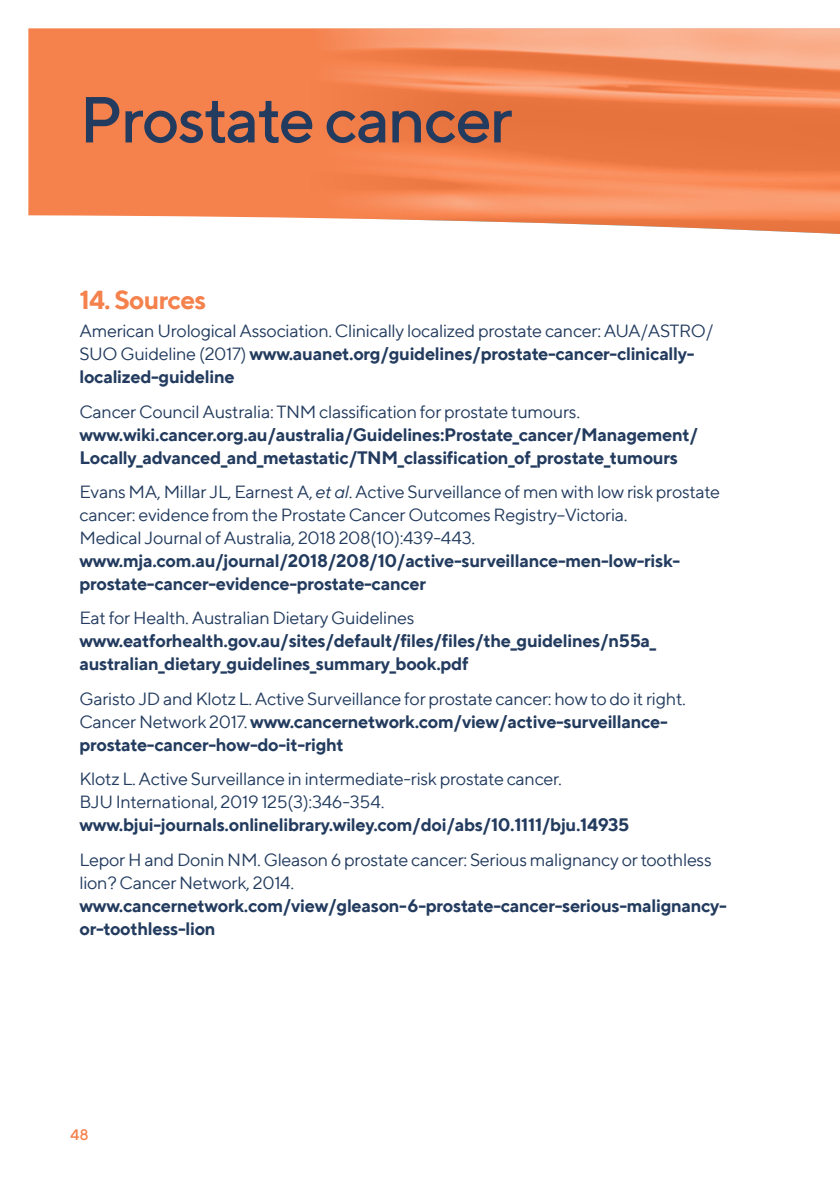
<style>
.page{position:relative;width:840px;height:1191px;background:#fff}
.page>*{position:absolute;margin:0;border:0;box-sizing:border-box;transform-origin:0 0}
.t1{font:500 64.8px "TT Norms";letter-spacing:-.03em;color:#223b5e}
.t2{font:700 26px "TT Norms";letter-spacing:-.03em;color:#f5814c}
.t3{font:18px/23px "TT Norms";letter-spacing:-.02em;color:#223b5e}
.t4{font:700 18px/23px "TT Norms";letter-spacing:-.02em;color:#223b5e}
.t5{font:500 15.4px "TT Norms";color:#f5814c}
.s1{font-weight:700}
.s2{font-style:italic}
</style>
<div class="page">
<div style="left:28px;top:28px;width:257px;height:190px;background:#f5814c"></div>
<img style="left:285px;top:28px;width:554px;height:206px">
<h1 class="t1" style="left:79px;top:80px;width:434px">Prostate cancer</h1>
<h2 class="t2" style="left:79px;top:283px;width:128px">14. Sources</h2>
<p class="t3" style="left:79px;top:319px;width:635px">American Urological Association. Clinically localized prostate cancer: AUA/ASTRO/<br>SUO Guideline (2017) <span class="s1">www.auanet.org/guidelines/prostate-cancer-clinically&shy;localized-guideline</span></p>
<p class="t3" style="left:79px;top:399px;width:502px">Cancer Council Australia: TNM classification for prostate tumours.</p>
<p class="t4" style="left:79px;top:422px;width:620px">www.wiki.cancer.org.au/australia/Guidelines:Prostate_cancer/Management/<br>Locally_advanced_and_metastatic/TNM_classification_of_prostate_tumours</p>
<p class="t3" style="left:79px;top:480px;width:641px">Evans MA, Millar JL, Earnest A, <span class="s2">et al</span>. Active Surveillance of men with low risk prostate cancer: evidence from the Prostate Cancer Outcomes Registry–Victoria.<br>Medical Journal of Australia, 2018 208(10):439-443.</p>
<p class="t4" style="left:79px;top:549px;width:602px">www.mja.com.au/journal/2018/208/10/active-surveillance-men-low-risk&shy;prostate-cancer-evidence-prostate-cancer</p>
<p class="t3" style="left:79px;top:606px;width:336px">Eat for Health. Australian Dietary Guidelines</p>
<p class="t4" style="left:79px;top:629px;width:577px">www.eatforhealth.gov.au/sites/default/files/files/the_guidelines/n55a_ australian_dietary_guidelines_summary_book.pdf</p>
<p class="t3" style="left:79px;top:686px;width:607px">Garisto JD and Klotz L. Active Surveillance for prostate cancer: how to do it right.<br>Cancer Network 2017. <span class="s1">www.cancernetwork.com/view/active-surveillance&shy;prostate-cancer-how-do-it-right</span></p>
<p class="t3" style="left:79px;top:767px;width:483px">Klotz L. Active Surveillance in intermediate-risk prostate cancer.<br>BJU International, 2019 125(3):346-354.</p>
<p class="t4" style="left:79px;top:813px;width:551px">www.bjui-journals.onlinelibrary.wiley.com/doi/abs/10.1111/bju.14935</p>
<p class="t3" style="left:79px;top:847px;width:633px">Lepor H and Donin NM. Gleason 6 prostate cancer: Serious malignancy or toothless lion? Cancer Network, 2014.</p>
<p class="t4" style="left:79px;top:893px;width:648px">www.cancernetwork.com/view/gleason-6-prostate-cancer-serious-malignancy&shy;or-toothless-lion</p>
<p class="t5" style="left:70px;top:1125px;width:20px">48</p>
</div>
